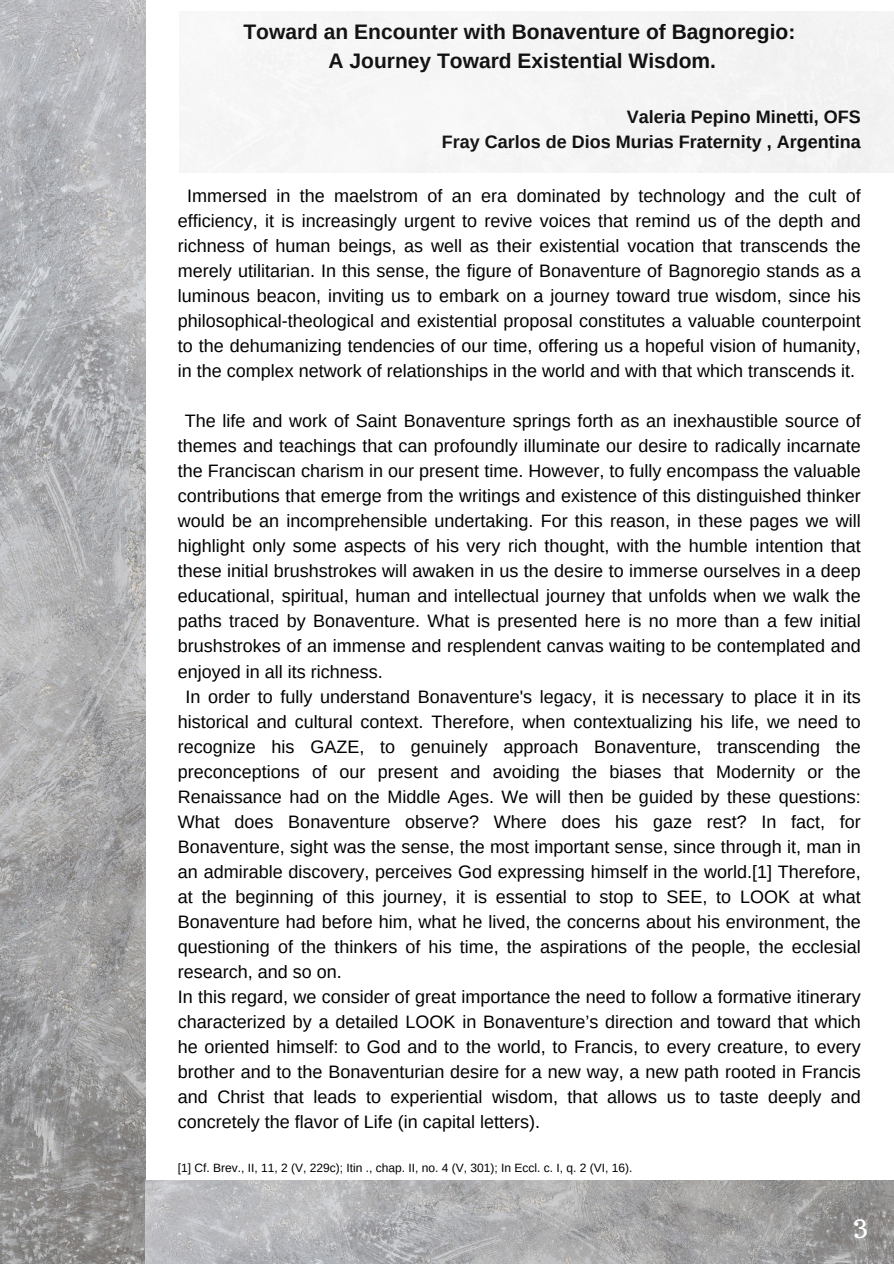
<style>
.page{position:relative;width:894px;height:1264px;background:#fff}
.page>*{position:absolute;margin:0;border:0;box-sizing:border-box;transform-origin:0 0}
.t1{font:27px "Trocchi";color:#fff}
.t2{font:700 21px/29px "Arimo";color:#000;text-align:center}
.t3{font:18px/25px "Arimo";color:#000;text-align:center}
.t4{font:700 18px "Arimo";color:#000}
.t5{font:12px "Arimo";color:#000}
</style>
<div class="page">
<img style="left:0;top:0;width:145px;height:1263px">
<img style="left:145px;top:1180px;width:748px;height:83px">
<h1 class="t2" style="left:243px;top:17px;width:553px">Toward an Encounter with Bonaventure of Bagnoregio:<br>A Journey Toward Existential Wisdom.</h1>
<h2 class="t4" style="left:626px;top:107px;width:235px">Valeria Pepino Minetti, OFS</h2>
<p class="t4" style="left:441px;top:132px;width:420px">Fray Carlos de Dios Murias Fraternity , Argentina</p>
<h3 class="t3" style="left:178px;top:183px;width:684px">Immersed in the maelstrom of an era dominated by technology and the cult of efficiency, it is increasingly urgent to revive voices that remind us of the depth and richness of human beings, as well as their existential vocation that transcends the merely utilitarian. In this sense, the figure of Bonaventure of Bagnoregio stands as a luminous beacon, inviting us to embark on a journey toward true wisdom, since his philosophical-theological and existential proposal constitutes a valuable counterpoint to the dehumanizing tendencies of our time, offering us a hopeful vision of humanity, in the complex network of relationships in the world and with that which transcends it.</h3>
<h3 class="t3" style="left:185px;top:408px;width:677px">The life and work of Saint Bonaventure springs forth as an inexhaustible source of</h3>
<h3 class="t3" style="left:178px;top:433px;width:684px">themes and teachings that can profoundly illuminate our desire to radically incarnate</h3>
<h3 class="t3" style="left:178px;top:458px;width:684px">the Franciscan charism in our present time. However, to fully encompass the valuable</h3>
<h3 class="t3" style="left:178px;top:483px;width:684px">contributions that emerge from the writings and existence of this distinguished thinker</h3>
<h3 class="t3" style="left:178px;top:508px;width:684px">would be an incomprehensible undertaking. For this reason, in these pages we will</h3>
<h3 class="t3" style="left:178px;top:533px;width:684px">highlight only some aspects of his very rich thought, with the humble intention that</h3>
<h3 class="t3" style="left:178px;top:558px;width:684px">these initial brushstrokes will awaken in us the desire to immerse ourselves in a deep</h3>
<h3 class="t3" style="left:178px;top:583px;width:684px">educational, spiritual, human and intellectual journey that unfolds when we walk the</h3>
<h3 class="t3" style="left:178px;top:608px;width:684px">paths traced by Bonaventure. What is presented here is no more than a few initial</h3>
<h3 class="t3" style="left:178px;top:633px;width:684px">brushstrokes of an immense and resplendent canvas waiting to be contemplated and</h3>
<h3 class="t3" style="left:178px;top:658px;width:206px">enjoyed in all its richness.</h3>
<h3 class="t3" style="left:185px;top:683px;width:676px">In order to fully understand Bonaventure's legacy, it is necessary to place it in its</h3>
<h3 class="t3" style="left:178px;top:708px;width:684px">historical and cultural context. Therefore, when contextualizing his life, we need to</h3>
<h3 class="t3" style="left:178px;top:733px;width:684px">recognize his GAZE, to genuinely approach Bonaventure, transcending the</h3>
<h3 class="t3" style="left:178px;top:758px;width:684px">preconceptions of our present and avoiding the biases that Modernity or the</h3>
<h3 class="t3" style="left:178px;top:783px;width:684px">Renaissance had on the Middle Ages. We will then be guided by these questions:</h3>
<h3 class="t3" style="left:178px;top:808px;width:684px">What does Bonaventure observe? Where does his gaze rest? In fact, for</h3>
<h3 class="t3" style="left:178px;top:833px;width:684px">Bonaventure, sight was the sense, the most important sense, since through it, man in</h3>
<h3 class="t3" style="left:178px;top:858px;width:684px">an admirable discovery, perceives God expressing himself in the world.[1] Therefore,</h3>
<h3 class="t3" style="left:178px;top:883px;width:684px">at the beginning of this journey, it is essential to stop to SEE, to LOOK at what</h3>
<h3 class="t3" style="left:178px;top:908px;width:684px">Bonaventure had before him, what he lived, the concerns about his environment, the</h3>
<h3 class="t3" style="left:178px;top:933px;width:684px">questioning of the thinkers of his time, the aspirations of the people, the ecclesial</h3>
<h3 class="t3" style="left:178px;top:958px;width:165px">research, and so on.</h3>
<h3 class="t3" style="left:178px;top:983px;width:684px">In this regard, we consider of great importance the need to follow a formative itinerary</h3>
<h3 class="t3" style="left:178px;top:1008px;width:684px">characterized by a detailed LOOK in Bonaventure’s direction and toward that which</h3>
<h3 class="t3" style="left:178px;top:1033px;width:684px">he oriented himself: to God and to the world, to Francis, to every creature, to every</h3>
<h3 class="t3" style="left:178px;top:1058px;width:684px">brother and to the Bonaventurian desire for a new way, a new path rooted in Francis</h3>
<h3 class="t3" style="left:178px;top:1083px;width:684px">and Christ that leads to experiential wisdom, that allows us to taste deeply and</h3>
<h3 class="t3" style="left:178px;top:1108px;width:363px">concretely the flavor of Life (in capital letters).</h3>
<p class="t5" style="left:178px;top:1160px;width:456px">[1] Cf. Brev., II, 11, 2 (V, 229c); Itin ., chap. II, no. 4 (V, 301); In Eccl. c. I, q. 2 (VI, 16).</p>
<p class="t1" style="left:853px;top:1206px;width:16px">3</p>
</div>
